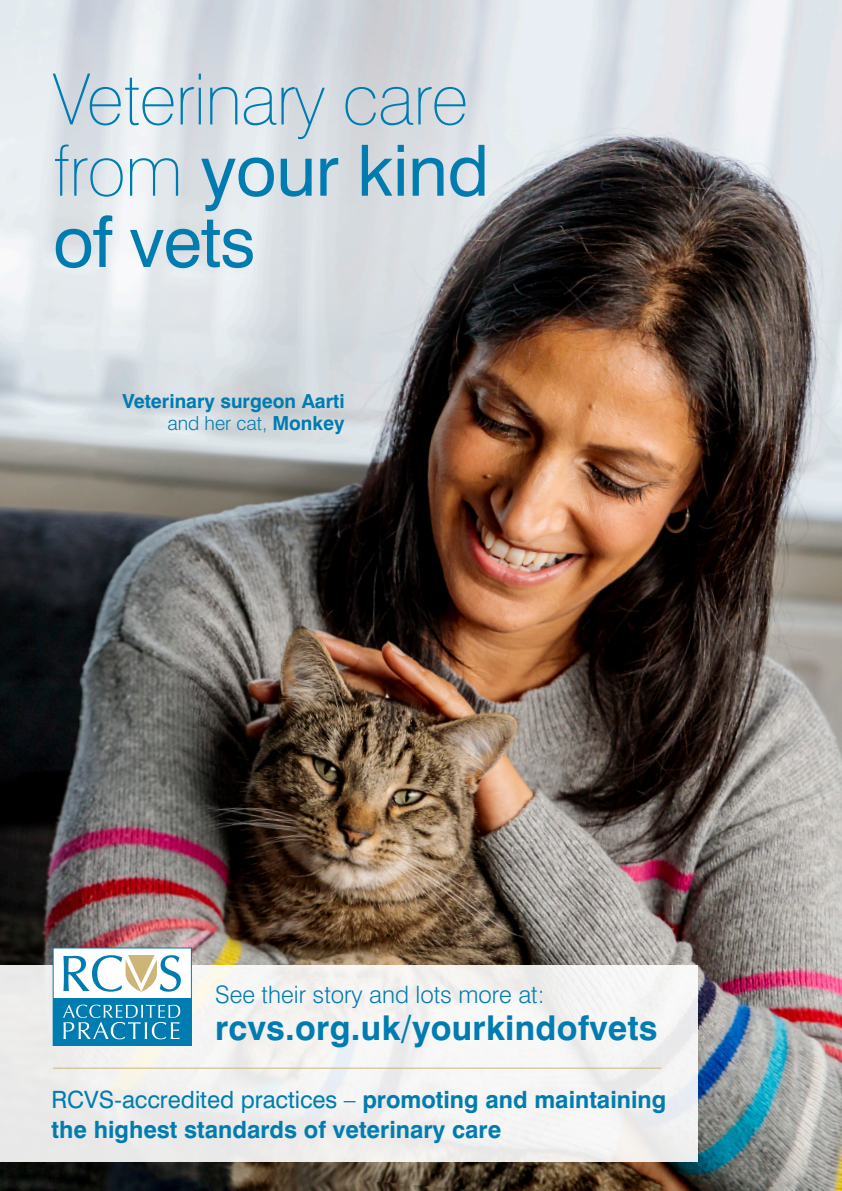
<style>
.page{position:relative;width:842px;height:1191px;background:#fff}
.page>*{position:absolute;margin:0;border:0;box-sizing:border-box;transform-origin:0 0}
.t1{font:100 70.7px/71.2px "Swiss 721 BT";letter-spacing:-.01em;color:#007cb1}
.t2{font:700 34.2px "Swiss 721 BT";letter-spacing:.01em;color:#007cb1}
.t3{font:300 24px "Swiss 721 BT";color:#007cb1}
.t4{font:700 23.8px/29.7px "Swiss 721 BT";color:#007cb1}
.t5{font:700 19.4px/21.9px "Swiss 721 BT";color:#007cb1;text-align:right}
.s1{font-weight:400}
.s2{font-weight:300}
</style>
<div class="page">
<img style="left:0;top:0;width:842px;height:1191px">
<svg style="left:0;top:11px;width:587px;height:361px;background:#c9cccf"></svg>
<div style="left:0;top:965px;width:698px;height:197px;background:#f2f2f0"></div>
<div style="left:54px;top:948px;width:137px;height:97px;background:#fff"></div>
<div style="left:53px;top:998px;width:138px;height:47px;background:#007cb1"></div>
<div style="left:53px;top:947px;width:139px;height:98px;border:1px solid #007cb1"></div>
<svg style="left:63px;top:1004px;width:117px;height:35px"></svg>
<svg style="left:63px;top:955px;width:118px;height:37px"></svg>
<hr style="left:53px;top:1067px;width:608px;height:1px;background:#ccb576">
<p class="t1" style="left:53px;top:63px;width:438px">Veterinary care from <span class="s1">your kind of vets</span></p>
<p class="t5" style="left:123px;top:390px;width:224px">Veterinary surgeon Aarti <span class="s2">and her cat,</span> Monkey</p>
<p class="t3" style="left:215px;top:980px;width:331px">See their story and lots more at:</p>
<p class="t2" style="left:215px;top:1006px;width:444px">rcvs.org.uk/yourkindofvets</p>
<p class="t4" style="left:51px;top:1085px;width:616px"><span class="s1">RCVS-accredited practices –</span> promoting and maintaining the highest standards of veterinary care</p>
</div>
